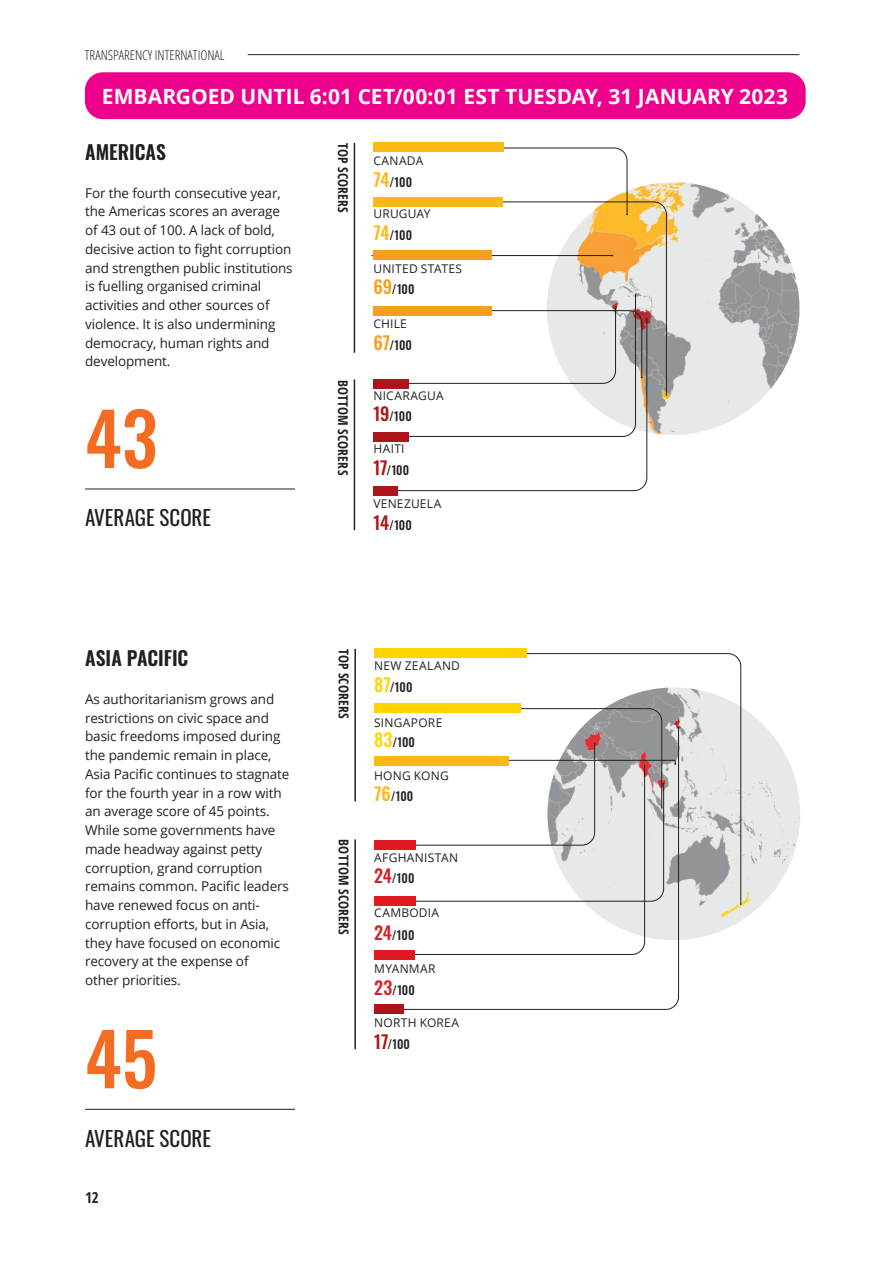
<style>
.page{position:relative;width:893px;height:1263px;background:#fff}
.page>*{position:absolute;margin:0;border:0;box-sizing:border-box;transform-origin:0 0}
.Pullstat_number{font:500 72px "Oswald";color:#f36c21}
.t1{font:700 21px "Open Sans";letter-spacing:.005em;color:#fff}
.Heading_2{font:21px "Oswald";color:#231f20}
.H2_Sections{font:600 19.5px "Oswald";color:#231f20}
.t2{font:700 15px "Open Sans Condensed";color:#231f20}
.Body_Copy{font:13.5px/18.8px "Open Sans";letter-spacing:-.01em;color:#231f20}
.Pullstat_country{font:700 13.5px "Open Sans Condensed";letter-spacing:.015em;color:#231f20}
.t3{font:300 condensed 13.5px "Open Sans";color:#231f20}
.Chart_body{font:12px "Open Sans";letter-spacing:.02em;color:#231f20}
.Pullstat_number-2{font:500 12px "Oswald";color:#231f20}
.s1{font-size:18px;color:#fdb913}
.s2{font-size:18px;color:#f99d1c}
.s3{font-size:18px;color:#ae151a}
.s4{font-size:18px;color:#ffd400}
.s5{font-size:18px;color:#df1a22}
</style>
<div class="page">
<hr style="left:85px;top:489px;width:210px;height:1px;background:#231f20">
<img style="left:547px;top:182px;width:252px;height:253px;border-radius:126px">
<svg style="left:504px;top:148px;width:124px;height:53px"></svg>
<svg style="left:409px;top:201px;width:258px;height:194px"></svg>
<hr style="left:371px;top:255px;width:241px;height:1px;background:#231f20">
<svg style="left:394px;top:294px;width:254px;height:197px"></svg>
<hr style="left:354px;top:143px;width:1px;height:210px;background:#231f20">
<hr style="left:354px;top:379px;width:1px;height:151px;background:#231f20">
<div style="left:373px;top:143px;width:131px;height:9px;background:#fdb913"></div>
<div style="left:373px;top:197px;width:130px;height:9px;background:#fdb913"></div>
<div style="left:373px;top:251px;width:119px;height:9px;background:#f99d1c"></div>
<div style="left:373px;top:306px;width:119px;height:9px;background:#f99d1c"></div>
<div style="left:373px;top:379px;width:35px;height:9px;background:#ae151a"></div>
<div style="left:373px;top:432px;width:35px;height:9px;background:#ae151a"></div>
<div style="left:373px;top:486px;width:25px;height:9px;background:#ae151a"></div>
<hr style="left:85px;top:1109px;width:210px;height:1px;background:#231f20">
<img style="left:679px;top:687px;width:121px;height:244px">
<svg style="left:468px;top:653px;width:273px;height:251px"></svg>
<svg style="left:394px;top:765px;width:285px;height:245px"></svg>
<svg style="left:397px;top:708px;width:282px;height:193px"></svg>
<hr style="left:354px;top:649px;width:2px;height:152px;background:#231f20">
<hr style="left:354px;top:839px;width:2px;height:210px;background:#231f20">
<div style="left:374px;top:649px;width:153px;height:9px;background:#ffd400"></div>
<div style="left:374px;top:704px;width:147px;height:9px;background:#ffd400"></div>
<div style="left:374px;top:756px;width:135px;height:9px;background:#fdb913"></div>
<div style="left:374px;top:840px;width:42px;height:10px;background:#df1a22"></div>
<div style="left:374px;top:897px;width:42px;height:9px;background:#df1a22"></div>
<div style="left:374px;top:950px;width:40px;height:9px;background:#df1a22"></div>
<div style="left:374px;top:1005px;width:29px;height:9px;background:#ae151a"></div>
<hr style="left:248px;top:54px;width:551px;height:1px;background:#231f20">
<div style="left:85px;top:72px;width:721px;height:47px;background:#ec008c;border-radius:18px"></div>
<p class="t3" style="left:85px;top:46px;width:141px">TRANSPARENCY INTERNATIONAL</p>
<h2 class="t1" style="left:102px;top:81px;width:688px">EMBARGOED UNTIL 6:01 CET/00:01 EST TUESDAY, 31 JANUARY 2023</h2>
<p class="H2_Sections" style="left:85px;top:142px;width:82px">AMERICAS</p>
<p class="Body_Copy" style="left:85px;top:183px;width:209px">For the fourth consecutive year, the Americas scores an average of 43 out of 100. A lack of bold, decisive action to fight corruption and strengthen public institutions is fuelling organised criminal activities and other sources of violence. It is also undermining democracy, human rights and development.</p>
<p class="Pullstat_number" style="left:85px;top:401px;width:74px">43</p>
<p class="Heading_2" style="left:85px;top:499px;width:127px">AVERAGE SCORE</p>
<p class="Pullstat_country" style="left:352px;top:143px;width:72px;rotate:90deg">TOP SCORERS</p>
<p class="Pullstat_country" style="left:352px;top:379px;width:97px;rotate:90deg">BOTTOM SCORERS</p>
<p class="Chart_body" style="left:373px;top:152px;width:51px">CANADA</p>
<p class="Pullstat_number-2" style="left:373px;top:176px;width:40px"><span class="s1">74</span>/100</p>
<p class="Pullstat_number-2" style="left:373px;top:229px;width:40px"><span class="s1">74</span>/100</p>
<p class="Pullstat_number-2" style="left:373px;top:283px;width:43px"><span class="s2">69</span>/100</p>
<p class="Chart_body" style="left:373px;top:206px;width:59px">URUGUAY</p>
<p class="Chart_body" style="left:373px;top:260px;width:90px">UNITED STATES</p>
<p class="Chart_body" style="left:373px;top:315px;width:35px">CHILE</p>
<p class="Pullstat_number-2" style="left:373px;top:338px;width:40px"><span class="s2">67</span>/100</p>
<p class="Chart_body" style="left:373px;top:387px;width:72px">NICARAGUA</p>
<p class="Pullstat_number-2" style="left:373px;top:410px;width:40px"><span class="s3">19</span>/100</p>
<p class="Pullstat_number-2" style="left:373px;top:464px;width:37px"><span class="s3">17</span>/100</p>
<p class="Chart_body" style="left:373px;top:440px;width:33px">HAITI</p>
<p class="Chart_body" style="left:373px;top:495px;width:69px">VENEZUELA</p>
<p class="Pullstat_number-2" style="left:373px;top:519px;width:40px"><span class="s3">14</span>/100</p>
<p class="H2_Sections" style="left:85px;top:648px;width:105px">ASIA PACIFIC</p>
<p class="Body_Copy" style="left:85px;top:689px;width:206px">As authoritarianism grows and restrictions on civic space and basic freedoms imposed during the pandemic remain in place,<br>Asia Pacific continues to stagnate for the fourth year in a row with an average score of 45 points.<br>While some governments have made headway against petty corruption, grand corruption remains common. Pacific leaders have renewed focus on anti&shy;corruption efforts, but in Asia, they have focused on economic recovery at the expense of<br>other priorities.</p>
<p class="Pullstat_number" style="left:85px;top:1021px;width:74px">45</p>
<p class="Heading_2" style="left:85px;top:1119px;width:127px">AVERAGE SCORE</p>
<p class="t2" style="left:85px;top:1187px;width:15px">12</p>
<p class="Pullstat_country" style="left:353px;top:649px;width:72px;rotate:90deg">TOP SCORERS</p>
<p class="Pullstat_country" style="left:353px;top:839px;width:97px;rotate:90deg">BOTTOM SCORERS</p>
<p class="Chart_body" style="left:374px;top:657px;width:87px">NEW ZEALAND</p>
<p class="Pullstat_number-2" style="left:374px;top:681px;width:40px"><span class="s4">87</span>/100</p>
<p class="Pullstat_number-2" style="left:374px;top:736px;width:42px"><span class="s4">83</span>/100</p>
<p class="Pullstat_number-2" style="left:374px;top:790px;width:41px"><span class="s1">76</span>/100</p>
<p class="Chart_body" style="left:374px;top:714px;width:70px">SINGAPORE</p>
<p class="Chart_body" style="left:374px;top:767px;width:76px">HONG KONG</p>
<p class="Chart_body" style="left:374px;top:849px;width:85px">AFGHANISTAN</p>
<p class="Pullstat_number-2" style="left:374px;top:872px;width:42px"><span class="s5">24</span>/100</p>
<p class="Chart_body" style="left:374px;top:905px;width:66px">CAMBODIA</p>
<p class="Pullstat_number-2" style="left:374px;top:929px;width:42px"><span class="s5">24</span>/100</p>
<p class="Pullstat_number-2" style="left:374px;top:983px;width:42px"><span class="s5">23</span>/100</p>
<p class="Chart_body" style="left:374px;top:960px;width:63px">MYANMAR</p>
<p class="Chart_body" style="left:374px;top:1015px;width:86px">NORTH KOREA</p>
<p class="Pullstat_number-2" style="left:374px;top:1038px;width:37px"><span class="s3">17</span>/100</p>
</div>
